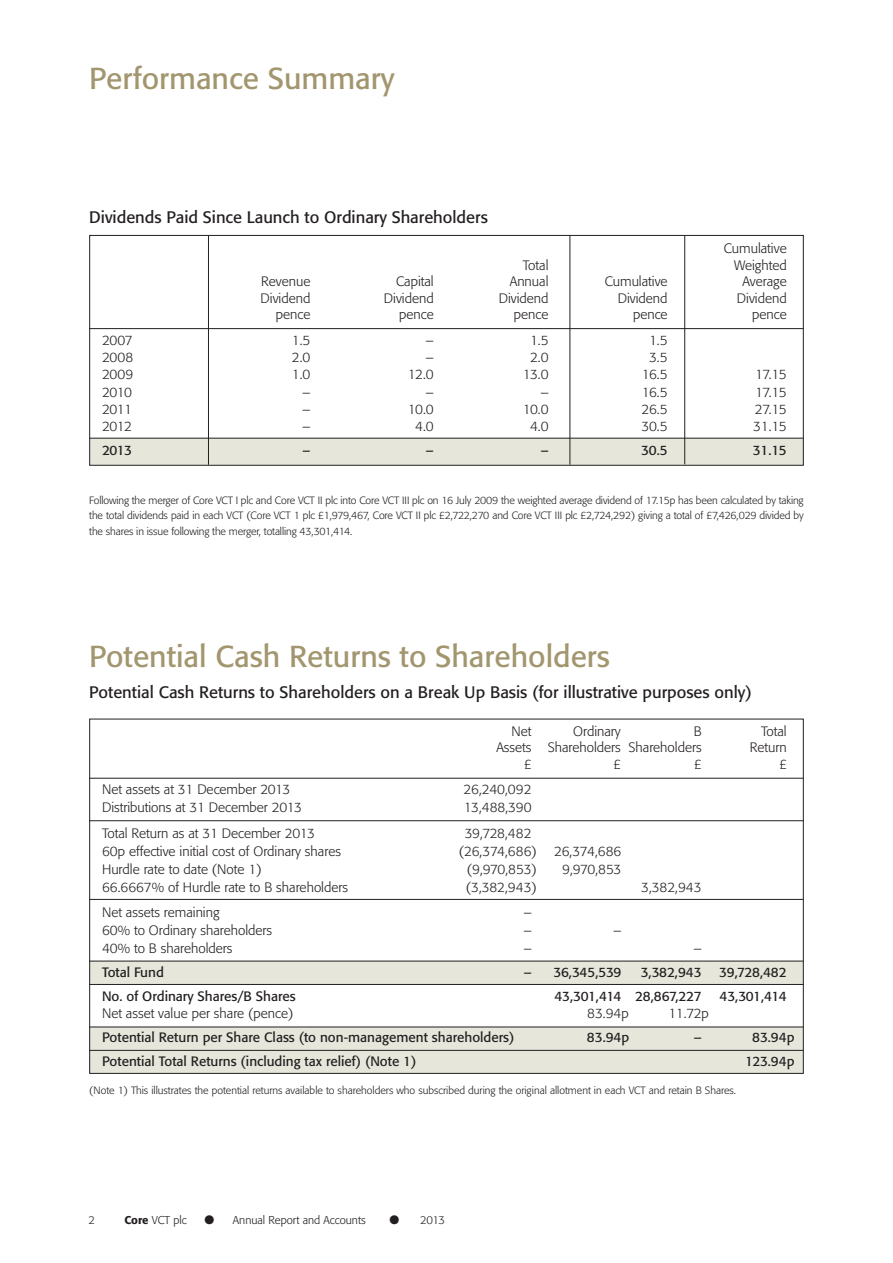
<style>
.page{position:relative;width:893px;height:1263px;background:#fff}
.page>*{position:absolute;margin:0;border:0;box-sizing:border-box;transform-origin:0 0}
.t1{font:30px "Formata";color:#a2966e}
.t2{font:16.5px "Formata";color:#231f20}
.t3{font:300 13.5px "Formata";color:#231f20}
.t4{font:13.5px "Formata";color:#231f20}
.t5{font:13.5px "Formata";letter-spacing:-.02em;color:#231f20}
.t6{font:300 11.25px "Formata";color:#231f20}
.t7{font:300 10.5px/15.8px "Formata";color:#231f20;text-align:justify}
.s1{font-weight:500}
.s2{font-size:37.5px}
</style>
<div class="page">
<div style="left:90px;top:961px;width:713px;height:23px;background:#e6e6db"></div>
<div style="left:90px;top:1027px;width:713px;height:46px;background:#e6e6db"></div>
<div style="left:90px;top:438px;width:713px;height:27px;background:#e6e6db"></div>
<div style="left:89px;top:235px;width:715px;height:231px;border:1px solid #231f20"></div>
<hr style="left:89px;top:328px;width:714px;height:1px;background:#231f20">
<hr style="left:89px;top:438px;width:714px;height:1px;background:#231f20">
<hr style="left:208px;top:236px;width:1px;height:229px;background:#231f20">
<hr style="left:570px;top:236px;width:1px;height:229px;background:#231f20">
<hr style="left:684px;top:236px;width:1px;height:228px;background:#231f20">
<hr style="left:89px;top:778px;width:714px;height:1px;background:#231f20">
<hr style="left:89px;top:820px;width:714px;height:1px;background:#231f20">
<hr style="left:89px;top:899px;width:714px;height:1px;background:#231f20">
<hr style="left:89px;top:961px;width:714px;height:1px;background:#231f20">
<hr style="left:89px;top:984px;width:714px;height:1px;background:#231f20">
<hr style="left:89px;top:1026px;width:714px;height:1px;background:#231f20">
<hr style="left:89px;top:1050px;width:714px;height:1px;background:#231f20">
<h1 class="t1" style="left:89px;top:66px;width:307px">Performance Summary</h1>
<p class="t2" style="left:89px;top:211px;width:400px">Dividends Paid Since Launch to Ordinary Shareholders</p>
<p class="t3" style="left:724px;top:243px;width:64px">Cumulative</p>
<p class="t3" style="left:523px;top:259px;width:27px">Total</p>
<p class="t3" style="left:734px;top:259px;width:54px">Weighted</p>
<p class="t3" style="left:261px;top:276px;width:51px">Revenue</p>
<p class="t3" style="left:396px;top:276px;width:39px">Capital</p>
<p class="t3" style="left:510px;top:276px;width:40px">Annual</p>
<p class="t3" style="left:605px;top:276px;width:64px">Cumulative</p>
<p class="t3" style="left:742px;top:276px;width:46px">Average</p>
<p class="t3" style="left:261px;top:292px;width:51px">Dividend</p>
<p class="t3" style="left:384px;top:292px;width:51px">Dividend</p>
<p class="t3" style="left:499px;top:292px;width:51px">Dividend</p>
<p class="t3" style="left:618px;top:292px;width:51px">Dividend</p>
<p class="t3" style="left:737px;top:292px;width:51px">Dividend</p>
<p class="t3" style="left:276px;top:309px;width:36px">pence</p>
<p class="t3" style="left:399px;top:309px;width:36px">pence</p>
<p class="t3" style="left:514px;top:309px;width:36px">pence</p>
<p class="t3" style="left:633px;top:309px;width:36px">pence</p>
<p class="t3" style="left:752px;top:309px;width:36px">pence</p>
<p class="t3" style="left:102px;top:334px;width:32px">2007</p>
<p class="t3" style="left:292px;top:334px;width:20px">1.5</p>
<p class="t3" style="left:426px;top:334px;width:9px">–</p>
<p class="t3" style="left:530px;top:334px;width:20px">1.5</p>
<p class="t3" style="left:649px;top:334px;width:20px">1.5</p>
<p class="t3" style="left:102px;top:352px;width:33px">2008</p>
<p class="t3" style="left:292px;top:352px;width:20px">2.0</p>
<p class="t3" style="left:426px;top:352px;width:9px">–</p>
<p class="t3" style="left:530px;top:352px;width:20px">2.0</p>
<p class="t3" style="left:649px;top:352px;width:20px">3.5</p>
<p class="t3" style="left:102px;top:369px;width:33px">2009</p>
<p class="t3" style="left:292px;top:369px;width:20px">1.0</p>
<p class="t3" style="left:408px;top:369px;width:27px">12.0</p>
<p class="t3" style="left:523px;top:369px;width:27px">13.0</p>
<p class="t3" style="left:642px;top:369px;width:27px">16.5</p>
<p class="t3" style="left:755px;top:369px;width:33px">17.15</p>
<p class="t3" style="left:102px;top:386px;width:32px">2010</p>
<p class="t3" style="left:303px;top:386px;width:9px">–</p>
<p class="t3" style="left:426px;top:386px;width:9px">–</p>
<p class="t3" style="left:541px;top:386px;width:9px">–</p>
<p class="t3" style="left:642px;top:386px;width:27px">16.5</p>
<p class="t3" style="left:755px;top:386px;width:33px">17.15</p>
<p class="t3" style="left:102px;top:403px;width:32px">2011</p>
<p class="t3" style="left:303px;top:403px;width:9px">–</p>
<p class="t3" style="left:408px;top:403px;width:27px">10.0</p>
<p class="t3" style="left:523px;top:403px;width:27px">10.0</p>
<p class="t3" style="left:641px;top:403px;width:28px">26.5</p>
<p class="t3" style="left:755px;top:403px;width:33px">27.15</p>
<p class="t3" style="left:102px;top:421px;width:32px">2012</p>
<p class="t3" style="left:303px;top:421px;width:9px">–</p>
<p class="t3" style="left:415px;top:421px;width:20px">4.0</p>
<p class="t3" style="left:530px;top:421px;width:20px">4.0</p>
<p class="t3" style="left:641px;top:421px;width:28px">30.5</p>
<p class="t3" style="left:753px;top:421px;width:35px">31.15</p>
<p class="t4" style="left:102px;top:445px;width:32px">2013</p>
<p class="t4" style="left:303px;top:445px;width:9px">–</p>
<p class="t4" style="left:426px;top:445px;width:9px">–</p>
<p class="t4" style="left:541px;top:445px;width:9px">–</p>
<p class="t4" style="left:641px;top:445px;width:28px">30.5</p>
<p class="t4" style="left:753px;top:445px;width:35px">31.15</p>
<p class="t7" style="left:89px;top:493px;width:716px">Following the merger of Core VCT I plc and Core VCT II plc into Core VCT III plc on 16 July 2009 the weighted average dividend of 17.15p has been calculated by taking the total dividends paid in each VCT (Core VCT 1 plc £1,979,467, Core VCT II plc £2,722,270 and Core VCT III plc £2,724,292) giving a total of £7,426,029 divided by the shares in issue following the merger, totalling 43,301,414.</p>
<h1 class="t1" style="left:89px;top:643px;width:522px">Potential Cash Returns to Shareholders</h1>
<p class="t2" style="left:89px;top:685px;width:664px">Potential Cash Returns to Shareholders on a Break Up Basis (for illustrative purposes only)</p>
<p class="t3" style="left:512px;top:725px;width:21px">Net</p>
<p class="t3" style="left:573px;top:725px;width:49px">Ordinary</p>
<p class="t3" style="left:694px;top:725px;width:9px">B</p>
<p class="t3" style="left:761px;top:725px;width:27px">Total</p>
<p class="t3" style="left:496px;top:742px;width:207px">Assets Shareholders Shareholders</p>
<p class="t3" style="left:750px;top:742px;width:38px">Return</p>
<p class="t3" style="left:524px;top:758px;width:9px">£</p>
<p class="t3" style="left:613px;top:758px;width:9px">£</p>
<p class="t3" style="left:694px;top:758px;width:9px">£</p>
<p class="t3" style="left:779px;top:758px;width:9px">£</p>
<p class="t3" style="left:102px;top:784px;width:190px">Net assets at 31 December 2013</p>
<p class="t3" style="left:464px;top:784px;width:69px">26,240,092</p>
<p class="t3" style="left:102px;top:802px;width:201px">Distributions at 31 December 2013</p>
<p class="t3" style="left:464px;top:802px;width:69px">13,488,390</p>
<p class="t3" style="left:102px;top:827px;width:214px">Total Return as at 31 December 2013</p>
<p class="t3" style="left:465px;top:827px;width:68px">39,728,482</p>
<p class="t3" style="left:102px;top:845px;width:240px">60p effective initial cost of Ordinary shares</p>
<p class="t3" style="left:459px;top:845px;width:80px">(26,374,686)</p>
<p class="t3" style="left:554px;top:845px;width:69px">26,374,686</p>
<p class="t3" style="left:102px;top:863px;width:161px">Hurdle rate to date (Note 1)</p>
<p class="t3" style="left:467px;top:863px;width:71px">(9,970,853)</p>
<p class="t3" style="left:562px;top:863px;width:61px">9,970,853</p>
<p class="t3" style="left:102px;top:881px;width:247px">66.6667% of Hurdle rate to B shareholders</p>
<p class="t3" style="left:466px;top:881px;width:72px">(3,382,943)</p>
<p class="t3" style="left:641px;top:881px;width:62px">3,382,943</p>
<p class="t3" style="left:102px;top:907px;width:119px">Net assets remaining</p>
<p class="t3" style="left:524px;top:907px;width:9px">–</p>
<p class="t3" style="left:102px;top:925px;width:172px">60% to Ordinary shareholders</p>
<p class="t3" style="left:524px;top:925px;width:9px">–</p>
<p class="t3" style="left:614px;top:925px;width:9px">–</p>
<p class="t3" style="left:102px;top:943px;width:132px">40% to B shareholders</p>
<p class="t3" style="left:524px;top:943px;width:9px">–</p>
<p class="t3" style="left:694px;top:943px;width:9px">–</p>
<p class="t4" style="left:102px;top:967px;width:63px">Total Fund</p>
<p class="t4" style="left:524px;top:967px;width:99px">– 36,345,539</p>
<p class="t4" style="left:641px;top:967px;width:62px">3,382,943</p>
<p class="t4" style="left:719px;top:967px;width:69px">39,728,482</p>
<p class="t4" style="left:102px;top:991px;width:195px">No. of Ordinary Shares/B Shares</p>
<p class="t5" style="left:554px;top:991px;width:149px">43,301,414 28,867,227</p>
<p class="t4" style="left:719px;top:991px;width:69px">43,301,414</p>
<p class="t3" style="left:102px;top:1008px;width:193px">Net asset value per share (pence)</p>
<p class="t3" style="left:587px;top:1008px;width:43px">83.94p</p>
<p class="t3" style="left:668px;top:1008px;width:42px">11.72p</p>
<p class="t4" style="left:102px;top:1032px;width:414px">Potential Return per Share Class (to non-management shareholders)</p>
<p class="t4" style="left:587px;top:1032px;width:44px">83.94p</p>
<p class="t4" style="left:694px;top:1032px;width:9px">–</p>
<p class="t4" style="left:752px;top:1032px;width:44px">83.94p</p>
<p class="t4" style="left:102px;top:1056px;width:316px">Potential Total Returns (including tax relief) (Note 1)</p>
<p class="t4" style="left:745px;top:1056px;width:51px">123.94p</p>
<p class="t7" style="left:89px;top:1083px;width:648px">(Note 1) This illustrates the potential returns available to shareholders who subscribed during the original allotment in each VCT and retain B Shares.</p>
<p class="t6" style="left:88px;top:1216px;width:8px">2</p>
<p class="t6" style="left:124px;top:1216px;width:64px"><span class="s1">Core</span> VCT plc</p>
<p class="t6" style="left:203px;top:1216px;width:164px"><span class="s2">•</span> Annual Report and Accounts</p>
<p class="t6" style="left:388px;top:1216px;width:58px"><span class="s2">•</span> 2013</p>
</div>
